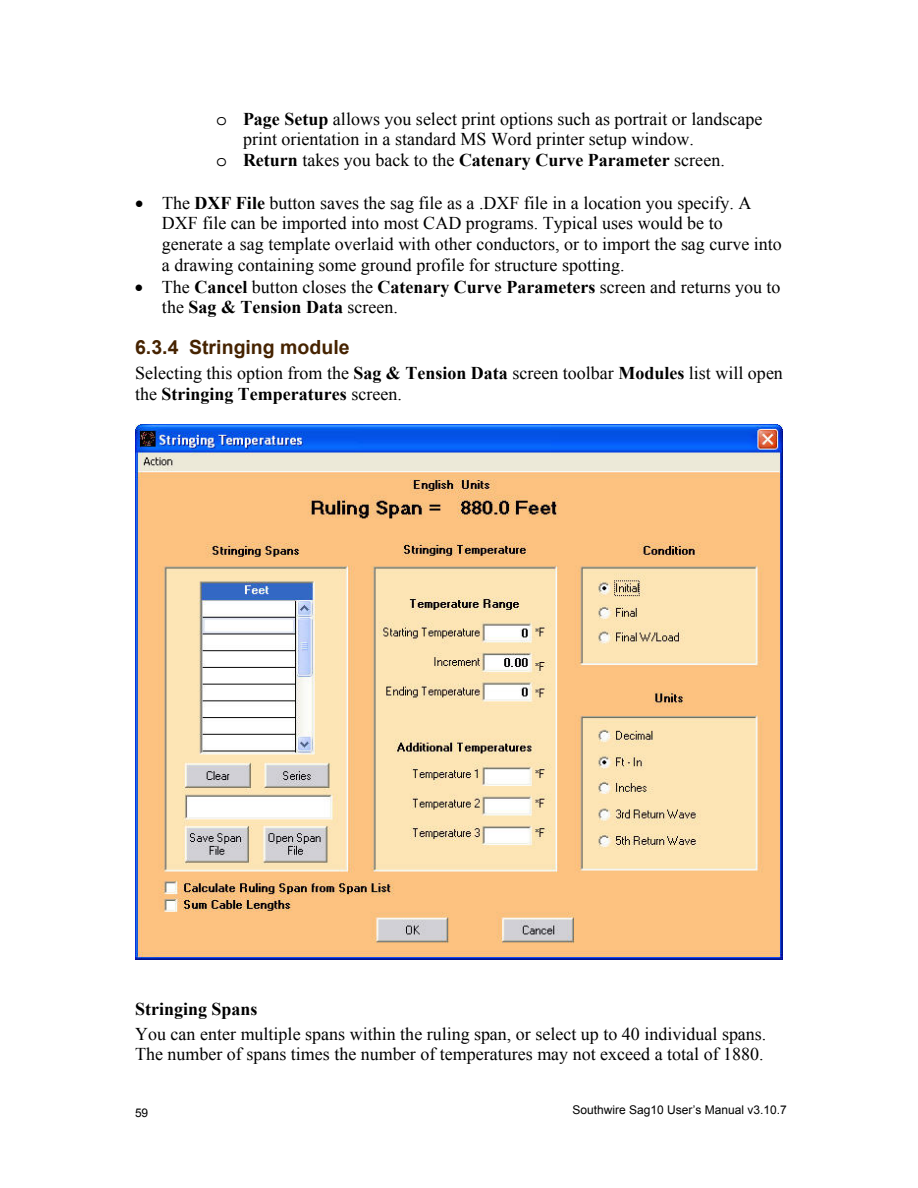
<style>
.page{position:relative;width:918px;height:1188px;background:#fff}
.page>*{position:absolute;margin:0;border:0;box-sizing:border-box;transform-origin:0 0}
.t1{font:700 19.5px "Arial";color:#462300}
.t2{font:18px/20.7px "Times New Roman";color:#000}
.t3{font:700 18px "Times New Roman";color:#000}
.t4{font:12px "Arial";color:#000}
.s1{font-family:"Courier"}
.s2{font-weight:700}
.s3{font-family:"Courier";font-weight:400}
.s4{font-weight:400}
</style>
<div class="page">
<img style="left:135px;top:425px;width:648px;height:534px">
<p class="t2" style="left:216px;top:108px;width:548px"><span class="s1">o</span> <span class="s2">Page Setup</span> allows you select print options such as portrait or landscape</p>
<p class="t2" style="left:243px;top:129px;width:452px">print orientation in a standard MS Word printer setup window.</p>
<p class="t3" style="left:216px;top:147px;width:510px"><span class="s3">o</span> Return <span class="s4">takes you back to the</span> Catenary Curve Parameter <span class="s4">screen.</span></p>
<p class="t2" style="left:162px;top:192px;width:621px;text-indent:-27px">• The <span class="s2">DXF File</span> button saves the sag file as a .DXF file in a location you specify. A DXF file can be imported into most CAD programs. Typical uses would be to generate a sag template overlaid with other conductors, or to import the sag curve into a drawing containing some ground profile for structure spotting.</p>
<p class="t2" style="left:162px;top:276px;width:620px;text-indent:-27px">• The <span class="s2">Cancel</span> button closes the <span class="s2">Catenary Curve Parameters</span> screen and returns you to the <span class="s2">Sag &amp; Tension Data</span> screen.</p>
<p class="t1" style="left:135px;top:334px;width:216px">6.3.4 Stringing module</p>
<p class="t2" style="left:135px;top:362px;width:649px">Selecting this option from the <span class="s2">Sag &amp; Tension Data</span> screen toolbar <span class="s2">Modules</span> list will open the <span class="s2">Stringing Temperatures</span> screen.</p>
<p class="t3" style="left:135px;top:996px;width:124px">Stringing Spans</p>
<p class="t2" style="left:135px;top:1023px;width:633px">You can enter multiple spans within the ruling span, or select up to 40 individual spans.<br>The number of spans times the number of temperatures may not exceed a total of 1880.</p>
<p class="t4" style="left:572px;top:1103px;width:216px">Southwire Sag10 User’s Manual v3.10.7</p>
<p class="t4" style="left:780px;top:1103px;width:8px">6</p>
<p class="t4" style="left:135px;top:1105px;width:15px">59</p>
<p class="t4" style="left:579px;top:1105px;width:206px">Southwire Sag10 User’s Manual v3.10</p>
</div>
